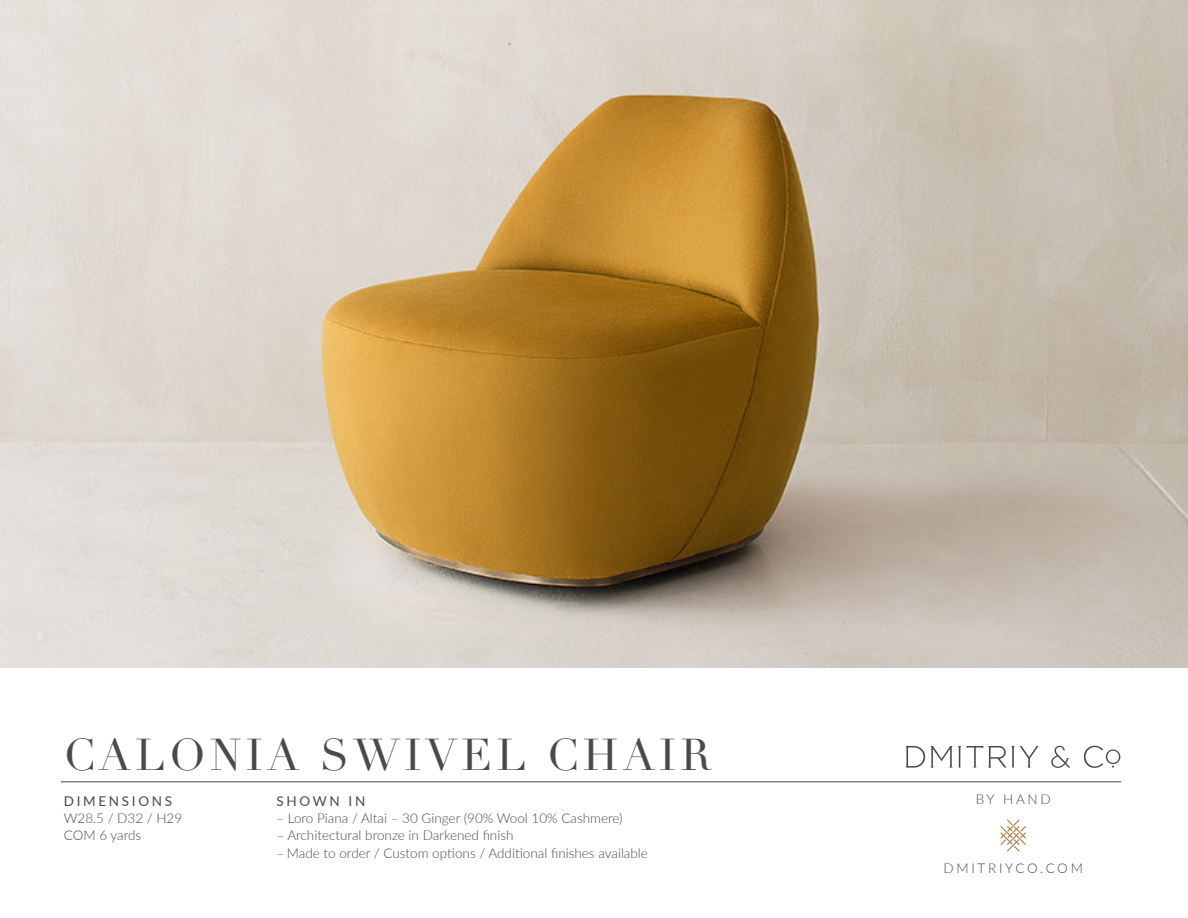
<style>
.page{position:relative;width:1188px;height:918px;background:#fff}
.page>*{position:absolute;margin:0;border:0;box-sizing:border-box;transform-origin:0 0}
.t1{font:43.5px "Didot";letter-spacing:.1em;color:#4a494c}
.t2{font:300 13.5px "Lato";color:#4a494c}
.t3{font:13.5px "Lato";letter-spacing:.2em;color:#4a494c}
.t4{font:300 13.5px "Lato";letter-spacing:.2em;color:#4a494c}
</style>
<div class="page">
<svg style="left:1000px;top:820px;width:26px;height:31px"></svg>
<svg style="left:906px;top:746px;width:19px;height:22px"></svg>
<svg style="left:967px;top:746px;width:72px;height:22px"></svg>
<svg style="left:931px;top:746px;width:30px;height:22px"></svg>
<svg style="left:1084px;top:746px;width:36px;height:22px"></svg>
<svg style="left:1051px;top:746px;width:19px;height:22px"></svg>
<hr style="left:61px;top:782px;width:1060px;height:1px;background:#4a494c">
<img style="left:0;top:0;width:1188px;height:668px">
<p class="t1" style="left:64px;top:728px;width:650px">CALONIA SWIVEL CHAIR</p>
<p class="t3" style="left:64px;top:791px;width:110px">DIMENSIONS</p>
<p class="t2" style="left:64px;top:809px;width:120px">W28.5 / D32 / H29</p>
<p class="t2" style="left:64px;top:826px;width:79px">COM 6 yards</p>
<p class="t3" style="left:276px;top:791px;width:90px">SHOWN IN</p>
<p class="t2" style="left:276px;top:809px;width:348px">– Loro Piana / Altai – 30 Ginger (90% Wool 10% Cashmere)</p>
<p class="t2" style="left:276px;top:826px;width:239px">– Architectural bronze in Darkened finish</p>
<p class="t2" style="left:276px;top:843px;width:373px">– Made to order / Custom options / Additional finishes available</p>
<p class="t2" style="left:976px;top:790px;width:77px">BY HAND</p>
<p class="t4" style="left:943px;top:859px;width:141px">DMITRIYCO.COM</p>
</div>
